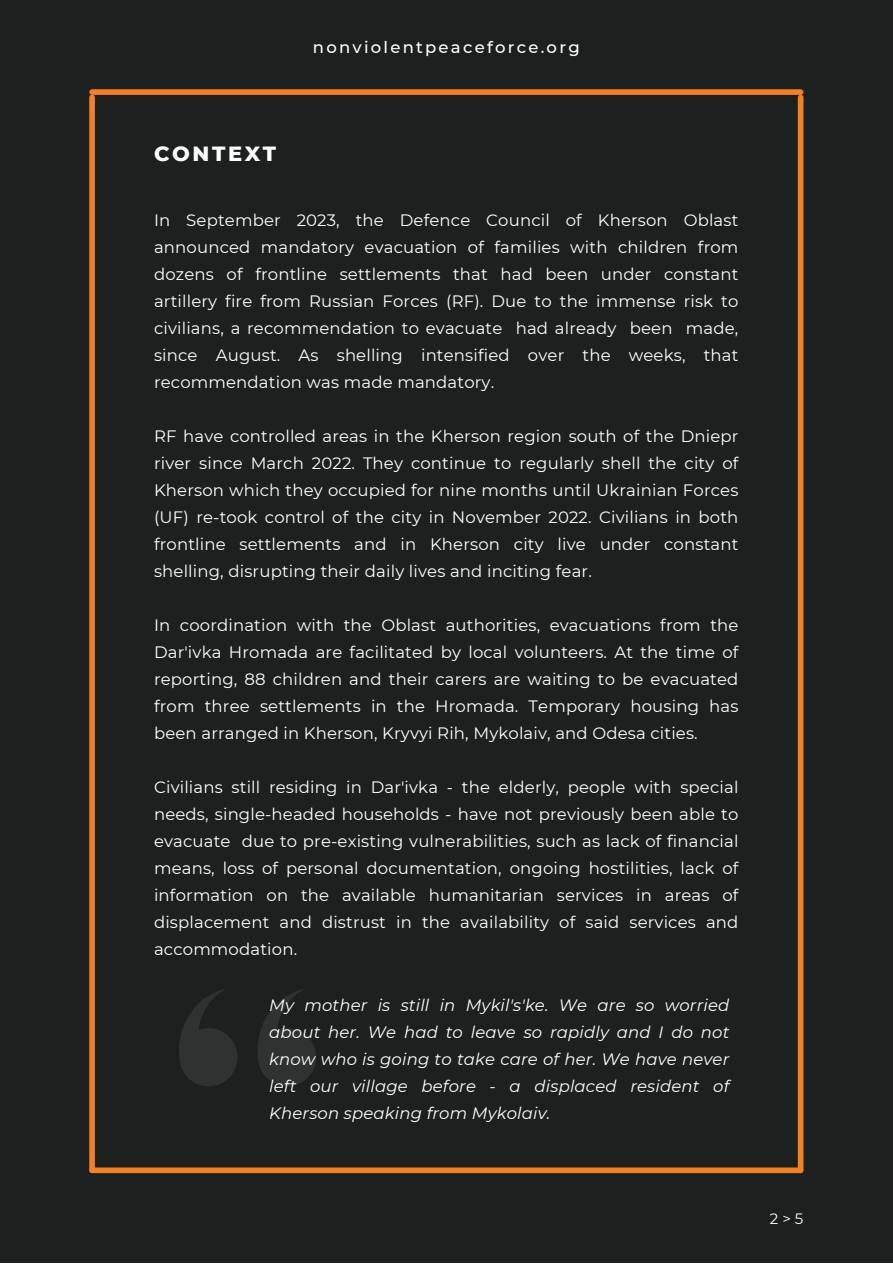
<style>
.page{position:relative;width:893px;height:1264px;background:#fff}
.page>*{position:absolute;margin:0;border:0;box-sizing:border-box;transform-origin:0 0}
.t1{font:800 21px "Montserrat";letter-spacing:.125em;color:#fff}
.t2{font:16.5px/27px "Montserrat";letter-spacing:.01em;color:#fff;text-align:justify}
.t3{font:italic 16.5px/27px "Montserrat";letter-spacing:.01em;color:#fff;text-align:justify}
.t4{font:500 16.5px "Montserrat";letter-spacing:.135em;color:#fff}
.t5{font:15px "Montserrat";color:#fff}
</style>
<div class="page">
<div style="left:0;top:0;width:892px;height:1262px;background:#1c2120"></div>
<div style="left:92px;top:89px;width:708px;height:6px;background:#f58020"></div>
<div style="left:92px;top:1167px;width:708px;height:6px;background:#f58020"></div>
<div style="left:89px;top:97px;width:6px;height:1073px;background:#f58020"></div>
<div style="left:797px;top:97px;width:6px;height:1073px;background:#f58020"></div>
<svg style="left:179px;top:989px;width:58px;height:97px"></svg>
<svg style="left:258px;top:989px;width:58px;height:97px"></svg>
<p class="t1" style="left:154px;top:138px;width:124px">CONTEXT</p>
<p class="t4" style="left:313px;top:36px;width:268px">nonviolentpeaceforce.org</p>
<p class="t2" style="left:154px;top:206px;width:586px">In September 2023, the Defence Council of Kherson Oblast announced mandatory evacuation of families with children from dozens of frontline settlements that had been under constant artillery fire from Russian Forces (RF). Due to the immense risk to civilians, a recommendation to evacuate had already been made, since August. As shelling intensified over the weeks, that recommendation was made mandatory.</p>
<p class="t2" style="left:154px;top:422px;width:586px">RF have controlled areas in the Kherson region south of the Dniepr river since March 2022. They continue to regularly shell the city of Kherson which they occupied for nine months until Ukrainian Forces (UF) re-took control of the city in November 2022. Civilians in both frontline settlements and in Kherson city live under constant shelling, disrupting their daily lives and inciting fear.</p>
<p class="t2" style="left:154px;top:611px;width:586px">In coordination with the Oblast authorities, evacuations from the Dar'ivka Hromada are facilitated by local volunteers. At the time of reporting, 88 children and their carers are waiting to be evacuated from three settlements in the Hromada. Temporary housing has been arranged in Kherson, Kryvyi Rih, Mykolaiv, and Odesa cities.</p>
<p class="t2" style="left:154px;top:773px;width:586px">Civilians still residing in Dar'ivka - the elderly, people with special needs, single-headed households - have not previously been able to evacuate due to pre-existing vulnerabilities, such as lack of financial means, loss of personal documentation, ongoing hostilities, lack of information on the available humanitarian services in areas of displacement and distrust in the availability of said services and accommodation.</p>
<p class="t3" style="left:269px;top:991px;width:461px">My mother is still in Mykil's'ke. We are so worried about her. We had to leave so rapidly and I do not know who is going to take care of her. We have never left our village before - a displaced resident of Kherson speaking from Mykolaiv.</p>
<p class="t5" style="left:769px;top:1208px;width:35px">2 &gt; 5</p>
</div>
